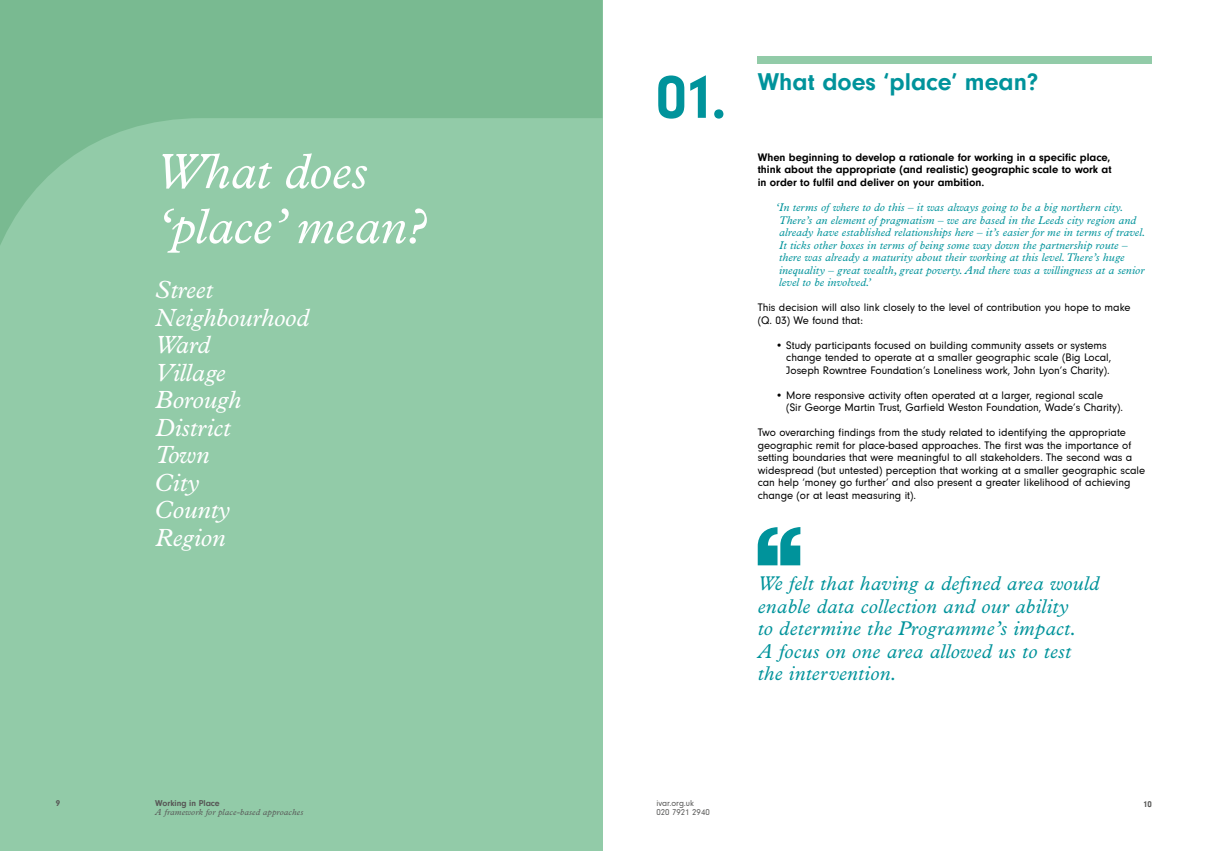
<style>
.page{position:relative;width:1205px;height:851px;background:#fff}
.page>*{position:absolute;margin:0;border:0;box-sizing:border-box;transform-origin:0 0}
.t1{font:700 62.5px "Neuzeit Gro";color:#00939b}
.t2{font:italic 50px/55px "Plantin";color:#fff}
.t3{font:italic 25px/27.5px "Plantin";color:#fff}
.t4{font:700 25px "Neuzeit Gro";color:#00939b}
.t5{font:italic 20px/22.5px "Plantin";letter-spacing:.02em;color:#00939b}
.t6{font:11.25px/12.5px "Neuzeit Gro";color:#000}
.t7{font:italic 11.25px/12.5px "Plantin";letter-spacing:.01em;color:#00939b}
.t8{font:700 11.25px/12.5px "Neuzeit Gro";color:#000;text-align:justify}
.t9{font:italic 8.75px "Plantin";letter-spacing:.02em;color:#575756}
.t10{font:8.75px/8.8px "Neuzeit Gro";color:#575756}
.t11{font:700 8.75px "Neuzeit Gro";color:#575756}
</style>
<div class="page">
<div style="left:0;top:0;width:602px;height:850px;background:#92cba8"></div>
<svg style="left:0;top:0;width:602px;height:245px;fill:#79ba91"></svg>
<svg style="left:758px;top:527px;width:42px;height:38px"></svg>
<div style="left:758px;top:57px;width:394px;height:7px;background:#92cba8"></div>
<h2 class="t2" style="left:155px;top:143px;width:273px">What does ‘place’ mean?</h2>
<h3 class="t3" style="left:155px;top:275px;width:155px">Street<br>Neighbourhood<br>Ward<br>Village<br>Borough<br>District<br>Town<br>City<br>County<br>Region</h3>
<h1 class="t1" style="left:656px;top:62px;width:73px">01.</h1>
<h3 class="t4" style="left:758px;top:68px;width:282px">What does ‘place’ mean?</h3>
<p class="t8" style="left:758px;top:151px;width:355px">When beginning to develop a rationale for working in a specific place, think about the appropriate (and realistic) geographic scale to work at in order to fulfil and deliver on your ambition.</p>
<p class="t7" style="left:779px;top:201px;width:368px;text-indent:-4px">‘In terms of where to do this – it was always going to be a big northern city.<br>There’s an element of pragmatism – we are based in the Leeds city region and already have established relationships here – it’s easier for me in terms of travel.<br>It ticks other boxes in terms of being some way down the partnership route – there was already a maturity about their working at this level. There’s huge inequality – great wealth, great poverty. And there was a willingness at a senior level to be involved.’</p>
<p class="t6" style="left:758px;top:301px;width:374px">This decision will also link closely to the level of contribution you hope to make (Q. 03) We found that:</p>
<p class="t6" style="left:786px;top:339px;width:326px;text-indent:-11px">• Study participants focused on building community assets or systems change tended to operate at a smaller geographic scale (Big Local,<br>Joseph Rowntree Foundation’s Loneliness work, John Lyon’s Charity).</p>
<p class="t6" style="left:786px;top:389px;width:338px;text-indent:-11px">• More responsive activity often operated at a larger, regional scale<br>(Sir George Martin Trust, Garfield Weston Foundation, Wade’s Charity).</p>
<p class="t6" style="left:758px;top:426px;width:389px">Two overarching findings from the study related to identifying the appropriate geographic remit for place-based approaches. The first was the importance of setting boundaries that were meaningful to all stakeholders. The second was a widespread (but untested) perception that working at a smaller geographic scale can help ‘money go further’ and also present a greater likelihood of achieving change (or at least measuring it).</p>
<h3 class="t5" style="left:758px;top:571px;width:343px">We felt that having a defined area would enable data collection and our ability<br>to determine the Programme’s impact.<br>A focus on one area allowed us to test the intervention.</h3>
<p class="t11" style="left:56px;top:798px;width:6px">9</p>
<p class="t11" style="left:1143px;top:799px;width:10px">10</p>
<p class="t10" style="left:656px;top:798px;width:55px">ivar.org.uk<br>020 7921 2940</p>
<p class="t11" style="left:155px;top:798px;width:66px">Working in Place</p>
<p class="t9" style="left:155px;top:806px;width:150px">A framework for place-based approaches</p>
</div>
